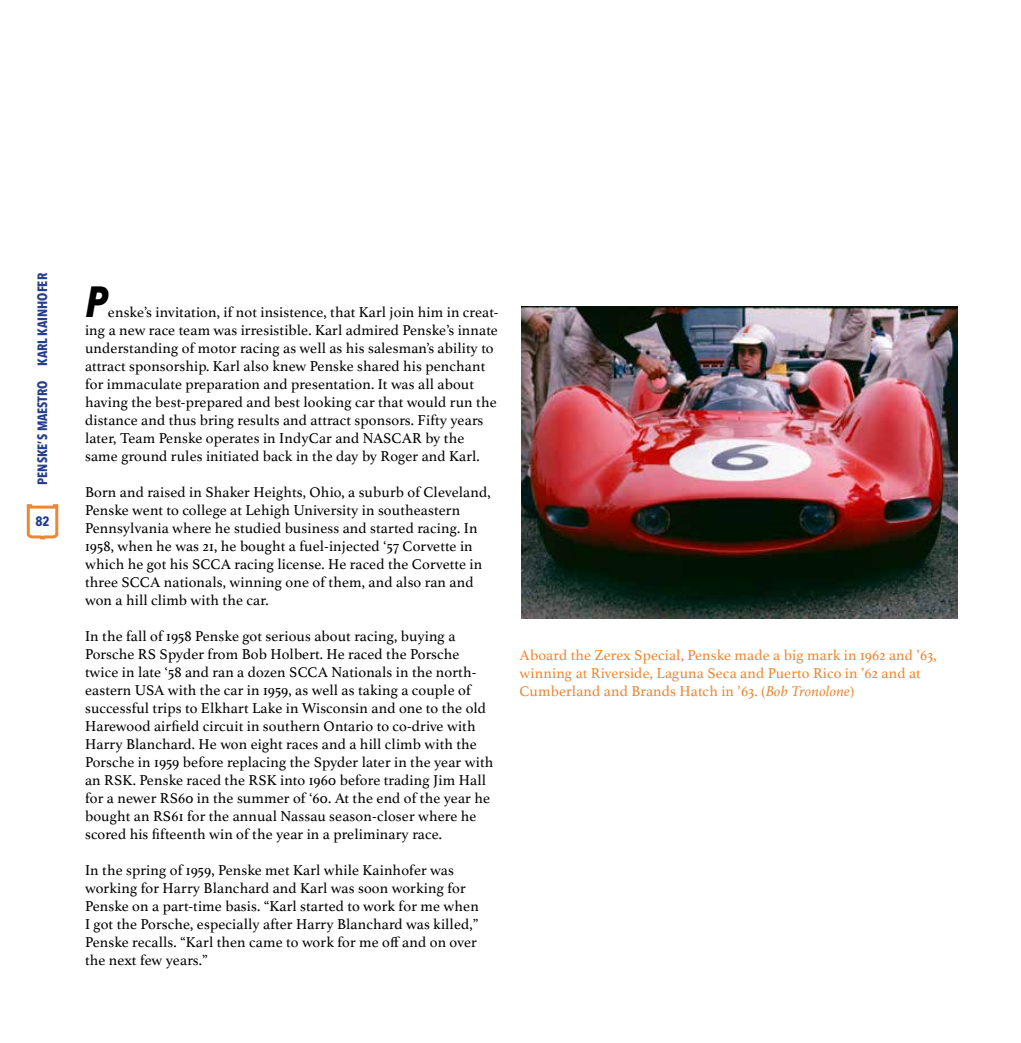
<style>
.page{position:relative;width:1021px;height:1043px;background:#fff}
.page>*{position:absolute;margin:0;border:0;box-sizing:border-box;transform-origin:0 0}
.t1{font:italic 700 43.5px "Avenir Next Condensed";color:#000}
.t2{font:15px/18px "Athelas";letter-spacing:.01em;color:#000}
.t3{font:15px/18px "Athelas";letter-spacing:.01em;color:#ec8733}
.t4{font:700 13.5px "Avenir Next Condensed";color:#243f8b}
.s1{font-style:italic}
</style>
<div class="page">
<svg style="left:26px;top:504px;width:33px;height:36px"></svg>
<img style="left:521px;top:307px;width:436px;height:311px">
<p class="t4" style="left:34px;top:484px;width:213px;rotate:-90deg">PENSKE’S MAESTRO KARL KAINHOFER</p>
<p class="t4" style="left:35px;top:513px;width:16px">82</p>
<h1 class="t1" style="left:85px;top:274px;width:24px">P</h1>
<p class="t2" style="left:85px;top:302px;width:415px;text-indent:23px">enske’s invitation, if not insistence, that Karl join him in creat&shy;ing a new race team was irresistible. Karl admired Penske’s innate understanding of motor racing as well as his salesman’s ability to attract sponsorship. Karl also knew Penske shared his penchant for immaculate preparation and presentation. It was all about having the best-prepared and best looking car that would run the distance and thus bring results and attract sponsors. Fifty years later, Team Penske operates in IndyCar and NASCAR by the same ground rules initiated back in the day by Roger and Karl.</p>
<p class="t2" style="left:85px;top:482px;width:407px">Born and raised in Shaker Heights, Ohio, a suburb of Cleveland, Penske went to college at Lehigh University in southeastern Pennsylvania where he studied business and started racing. In 1958, when he was 21, he bought a fuel-injected ‘57 Corvette in which he got his SCCA racing license. He raced the Corvette in three SCCA nationals, winning one of them, and also ran and won a hill climb with the car.</p>
<p class="t2" style="left:85px;top:626px;width:410px">In the fall of 1958 Penske got serious about racing, buying a Porsche RS Spyder from Bob Holbert. He raced the Porsche twice in late ‘58 and ran a dozen SCCA Nationals in the north&shy;eastern USA with the car in 1959, as well as taking a couple of successful trips to Elkhart Lake in Wisconsin and one to the old Harewood airfield circuit in southern Ontario to co-drive with Harry Blanchard. He won eight races and a hill climb with the Porsche in 1959 before replacing the Spyder later in the year with an RSK. Penske raced the RSK into 1960 before trading Jim Hall for a newer RS60 in the summer of ‘60. At the end of the year he bought an RS61 for the annual Nassau season-closer where he scored his fifteenth win of the year in a preliminary race.</p>
<p class="t2" style="left:85px;top:860px;width:395px">In the spring of 1959, Penske met Karl while Kainhofer was working for Harry Blanchard and Karl was soon working for Penske on a part-time basis. “Karl started to work for me when I got the Porsche, especially after Harry Blanchard was killed,” Penske recalls. “Karl then came to work for me off and on over the next few years.”</p>
<p class="t3" style="left:519px;top:645px;width:419px">Aboard the Zerex Special, Penske made a big mark in 1962 and ’63, winning at Riverside, Laguna Seca and Puerto Rico in ’62 and at<br>Cumberland and Brands Hatch in ’63. (<span class="s1">Bob Tronolone</span>)</p>
</div>
